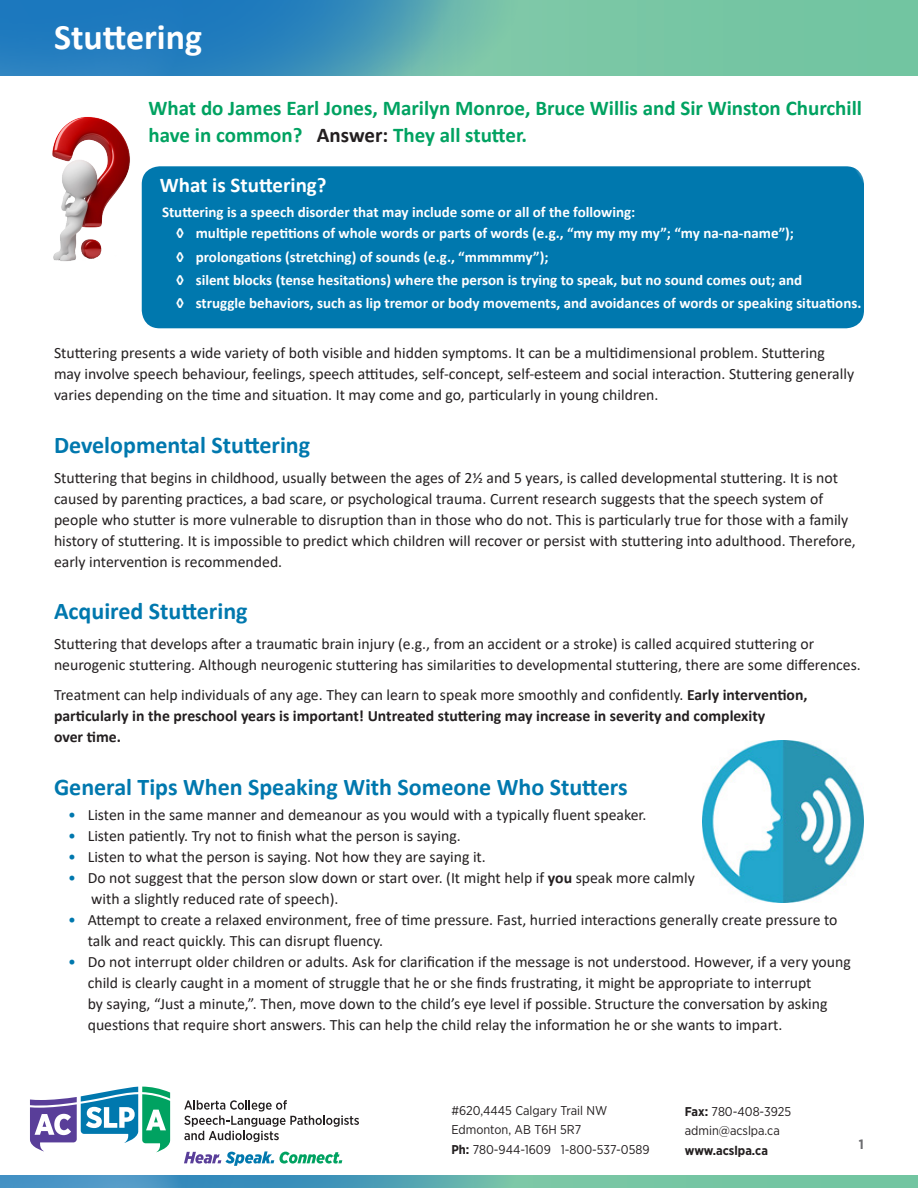
<style>
.page{position:relative;width:918px;height:1188px;background:#fff}
.page>*{position:absolute;margin:0;border:0;box-sizing:border-box;transform-origin:0 0}
.A_Head_SLP_Small{font:700 36px "Calibri";color:#fff}
.B_Head{font:700 24px "Calibri";color:#0078ae}
.B_Head-2{font:700 21px/27px "Calibri";color:#00a261}
.t1{font:700 21px "Calibri";color:#fff}
.body{font:15.75px/21px "Calibri";color:#231f20}
.body-2{font:700 15.75px/21px "Calibri";color:#231f20}
.t2{font:700 15px/23.2px "Calibri";color:#fff}
.t3{font:700 13.5px "Gotham Narrow";color:#6c6d70}
.address{font:12.75px/19.5px "Gotham Narrow";color:#231f20}
.website{font:700 12.75px "Gotham Narrow";color:#231f20}
.s1{color:#231f20}
.s2{font-weight:400}
.s3{color:#0078ae}
.s4{font-weight:700}
</style>
<div class="page">
<div style="left:0;top:0;width:918px;height:76px;background:#76c6a4"></div>
<svg style="left:0;top:0;width:493px;height:76px;background:#368cb9"></svg>
<div style="left:0;top:1176px;width:918px;height:12px;background:#75c5a3"></div>
<svg style="left:0;top:1176px;width:484px;height:12px;background:#4797bc"></svg>
<svg style="left:30px;top:1087px;width:140px;height:65px"></svg>
<svg style="left:184px;top:1100px;width:175px;height:42px"></svg>
<svg style="left:184px;top:1151px;width:158px;height:15px"></svg>
<img style="left:52px;top:117px;width:91px;height:162px">
<div style="left:142px;top:166px;width:722px;height:162px;background:#0078ae;border-radius:18px"></div>
<img style="left:702px;top:741px;width:162px;height:162px">
<p class="A_Head_SLP_Small" style="left:54px;top:12px;width:150px">Stuttering</p>
<p class="B_Head-2" style="left:148px;top:94px;width:715px">What do James Earl Jones, Marilyn Monroe, Bruce Willis and Sir Winston Churchill have in common? <span class="s1">Answer:</span> They all stutter.</p>
<h3 class="t1" style="left:160px;top:170px;width:168px">What is Stuttering?</h3>
<p class="t2" style="left:176px;top:202px;width:619px;line-height:21px;text-indent:-14px">Stuttering is a speech disorder that may include some or all of the following:<br>◊ multiple repetitions of whole words or parts of words (e.g., “my my my my”; “my na-na-name”);</p>
<p class="t2" style="left:176px;top:245px;width:687px">◊ prolongations (stretching) of sounds (e.g., “mmmmmy”);<br>◊ silent blocks (tense hesitations) where the person is trying to speak, but no sound comes out; and<br>◊ struggle behaviors, such as lip tremor or body movements, and avoidances of words or speaking situations.</p>
<p class="body" style="left:54px;top:342px;width:802px">Stuttering presents a wide variety of both visible and hidden symptoms. It can be a multidimensional problem. Stuttering may involve speech behaviour, feelings, speech attitudes, self-concept, self-esteem and social interaction. Stuttering generally varies depending on the time and situation. It may come and go, particularly in young children.</p>
<p class="B_Head" style="left:54px;top:428px;width:258px">Developmental Stuttering</p>
<p class="body" style="left:54px;top:466px;width:803px">Stuttering that begins in childhood, usually between the ages of 2½ and 5 years, is called developmental stuttering. It is not caused by parenting practices, a bad scare, or psychological trauma. Current research suggests that the speech system of people who stutter is more vulnerable to disruption than in those who do not. This is particularly true for those with a family history of stuttering. It is impossible to predict which children will recover or persist with stuttering into adulthood. Therefore, early intervention is recommended.</p>
<p class="B_Head" style="left:54px;top:594px;width:195px">Acquired Stuttering</p>
<p class="body" style="left:54px;top:633px;width:808px">Stuttering that develops after a traumatic brain injury (e.g., from an accident or a stroke) is called acquired stuttering or neurogenic stuttering. Although neurogenic stuttering has similarities to developmental stuttering, there are some differences.</p>
<p class="body-2" style="left:54px;top:684px;width:755px"><span class="s2">Treatment can help individuals of any age. They can learn to speak more smoothly and confidently.</span> Early intervention, particularly in the preschool years is important! Untreated stuttering may increase in severity and complexity<br>over time.</p>
<p class="B_Head" style="left:54px;top:770px;width:575px">General Tips When Speaking With Someone Who Stutters</p>
<p class="body" style="left:68px;top:804px;width:580px"><span class="s3">•</span> Listen in the same manner and demeanour as you would with a typically fluent speaker.</p>
<p class="body" style="left:68px;top:825px;width:394px"><span class="s3">•</span> Listen patiently. Try not to finish what the person is saying.</p>
<p class="body" style="left:68px;top:846px;width:419px"><span class="s3">•</span> Listen to what the person is saying. Not how they are saying it.</p>
<p class="body" style="left:91px;top:867px;width:605px;text-indent:-23px"><span class="s3">•</span> Do not suggest that the person slow down or start over. (It might help if <span class="s4">you</span> speak more calmly with a slightly reduced rate of speech).</p>
<p class="body" style="left:88px;top:909px;width:751px;text-indent:-20px"><span class="s3">•</span> Attempt to create a relaxed environment, free of time pressure. Fast, hurried interactions generally create pressure to talk and react quickly. This can disrupt fluency.</p>
<p class="body" style="left:88px;top:951px;width:765px;text-indent:-20px"><span class="s3">•</span> Do not interrupt older children or adults. Ask for clarification if the message is not understood. However, if a very young child is clearly caught in a moment of struggle that he or she finds frustrating, it might be appropriate to interrupt<br>by saying, “Just a minute,”. Then, move down to the child’s eye level if possible. Structure the conversation by asking questions that require short answers. This can help the child relay the information he or she wants to impart.</p>
<p class="address" style="left:451px;top:1100px;width:200px">#620,4445 Calgary Trail NW<br>Edmonton, AB T6H 5R7<br><span class="s4">Ph:</span> 780-944-1609 1-800-537-0589</p>
<p class="address" style="left:685px;top:1101px;width:108px"><span class="s4">Fax:</span> 780-408-3925 admin@acslpa.ca</p>
<p class="website" style="left:685px;top:1142px;width:85px">www.acslpa.ca</p>
<p class="t3" style="left:859px;top:1135px;width:7px">1</p>
</div>
